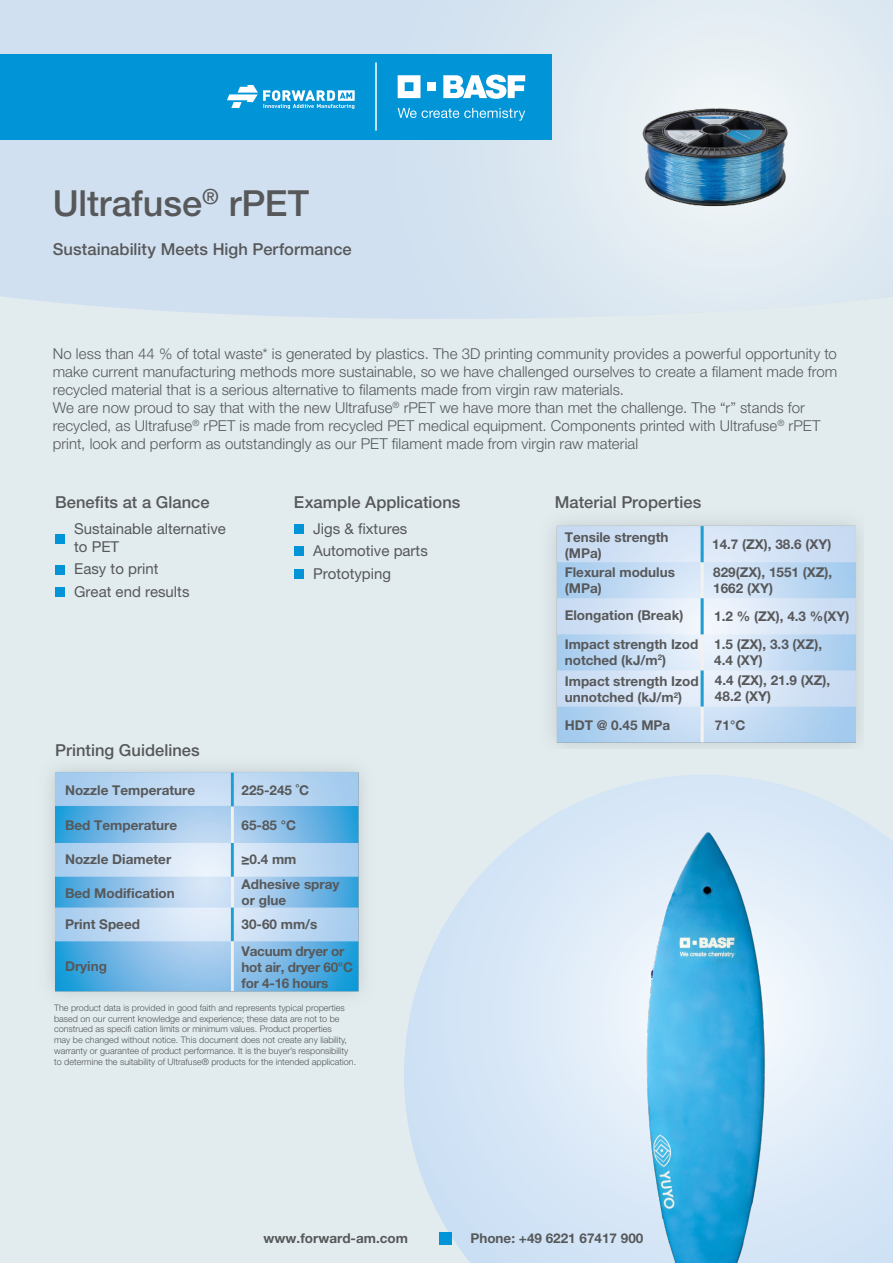
<style>
.page{position:relative;width:893px;height:1263px;background:#e2ecee}
.page>*{position:absolute;margin:0;border:0;box-sizing:border-box;transform-origin:0 0}
.Headline{font:500 36px "Helvetica Neue LT Pro";letter-spacing:-.005em;color:#57585a}
.Subheadline{font:500 16.5px "Helvetica Neue LT Pro";letter-spacing:.005em;color:#57585a}
.Fließtext{font:300 15px/18px "Helvetica Neue LT Pro";letter-spacing:.005em;color:#57585a}
.t1{font:15px/18px "Helvetica Neue LT Pro";color:#57585a}
.t2{font:700 13.5px/16.2px "Helvetica Neue LT Pro";color:#57585a}
.t3{font:700 13.5px/16.2px "Helvetica Neue LT Pro";letter-spacing:-.02em;color:#57585a}
.Fließtext-2{font:300 9px/10.8px "Helvetica Neue LT Pro";color:#555757}
</style>
<div class="page">
<img style="left:552px;top:521px;width:309px;height:218px">
<img style="left:50px;top:768px;width:313px;height:228px">
<div style="left:294px;top:524px;width:10px;height:10px;background:#0195d7"></div>
<div style="left:294px;top:547px;width:10px;height:9px;background:#0195d7"></div>
<div style="left:294px;top:569px;width:10px;height:10px;background:#0195d7"></div>
<div style="left:55px;top:534px;width:10px;height:10px;background:#0195d7"></div>
<div style="left:55px;top:565px;width:10px;height:9px;background:#0195d7"></div>
<div style="left:55px;top:587px;width:10px;height:10px;background:#0195d7"></div>
<img style="left:0;top:0;width:755px;height:319px">
<img style="left:612px;top:77px;width:188px;height:143px">
<div style="left:0;top:54px;width:552px;height:85px;background:#0195d7"></div>
<svg style="left:398px;top:75px;width:22px;height:23px"></svg>
<div style="left:428px;top:82px;width:8px;height:9px;background:#fff"></div>
<svg style="left:443px;top:75px;width:82px;height:24px"></svg>
<svg style="left:398px;top:108px;width:127px;height:13px"></svg>
<hr style="left:375px;top:62px;width:2px;height:69px;background:#fff">
<svg style="left:227px;top:85px;width:128px;height:24px"></svg>
<img style="left:404px;top:835px;width:489px;height:428px">
<div style="left:439px;top:1232px;width:13px;height:13px;background:#0195d7"></div>
<img style="left:507px;top:739px;width:377px;height:524px">
<p class="Headline" style="left:53px;top:182px;width:258px">Ultrafuse<sup>®</sup> rPET</p>
<p class="Subheadline" style="left:53px;top:240px;width:301px">Sustainability Meets High Performance</p>
<p class="Fließtext" style="left:53px;top:345px;width:786px">No less than 44 % of total waste* is generated by plastics. The 3D printing community provides a powerful opportunity to make current manufacturing methods more sustainable, so we have challenged ourselves to create a filament made from recycled material that is a serious alternative to filaments made from virgin raw materials.<br>We are now proud to say that with the new Ultrafuse<sup>®</sup> rPET we have more than met the challenge. The “r” stands for recycled, as Ultrafuse<sup>®</sup> rPET is made from recycled PET medical equipment. Components printed with Ultrafuse<sup>®</sup> rPET print, look and perform as outstandingly as our PET filament made from virgin raw material</p>
<p class="Subheadline" style="left:55px;top:492px;width:156px">Benefits at a Glance</p>
<p class="t1" style="left:74px;top:520px;width:153px">Sustainable alternative to PET</p>
<p class="t1" style="left:74px;top:560px;width:86px">Easy to print</p>
<p class="t1" style="left:74px;top:582px;width:117px">Great end results</p>
<p class="Subheadline" style="left:294px;top:492px;width:168px">Example Applications</p>
<p class="t1" style="left:313px;top:520px;width:96px">Jigs &amp; fixtures</p>
<p class="t1" style="left:313px;top:542px;width:116px">Automotive parts</p>
<p class="t1" style="left:313px;top:564px;width:80px">Prototyping</p>
<p class="Subheadline" style="left:55px;top:740px;width:146px">Printing Guidelines</p>
<p class="t2" style="left:65px;top:782px;width:132px">Nozzle Temperature</p>
<p class="t2" style="left:65px;top:817px;width:114px">Bed Temperature</p>
<p class="t2" style="left:65px;top:851px;width:108px">Nozzle Diameter</p>
<p class="t2" style="left:65px;top:885px;width:111px">Bed Modification</p>
<p class="t2" style="left:242px;top:782px;width:69px">225-245 ˚C</p>
<p class="t2" style="left:242px;top:817px;width:56px">65-85 °C</p>
<p class="t2" style="left:242px;top:851px;width:56px">≥0.4 mm</p>
<p class="t2" style="left:242px;top:875px;width:100px">Adhesive spray</p>
<p class="t2" style="left:242px;top:892px;width:46px">or glue</p>
<p class="t2" style="left:65px;top:915px;width:77px">Print Speed</p>
<p class="t2" style="left:65px;top:957px;width:43px">Drying</p>
<p class="Fließtext-2" style="left:54px;top:1002px;width:304px">The product data is provided in good faith and represents typical properties based on our current knowledge and experience; these data are not to be construed as specifi cation limits or minimum values. Product properties<br>may be changed without notice. This document does not create any liability, warranty or guarantee of product performance. It is the buyer’s responsibility to determine the suitability of Ultrafuse® products for the intended application.</p>
<p class="t2" style="left:242px;top:915px;width:77px">30-60 mm/s</p>
<p class="t3" style="left:242px;top:942px;width:113px">Vacuum dryer or hot air, dryer 60°C for 4-16 hours</p>
<p class="Subheadline" style="left:555px;top:492px;width:148px">Material Properties</p>
<p class="t2" style="left:565px;top:529px;width:105px">Tensile strength (MPa)</p>
<p class="t2" style="left:565px;top:564px;width:112px">Flexural modulus (MPa)</p>
<p class="t2" style="left:565px;top:607px;width:120px">Elongation (Break)</p>
<p class="t2" style="left:565px;top:635px;width:135px">Impact strength Izod</p>
<p class="t2" style="left:565px;top:652px;width:103px">notched (kJ/m<sup>2</sup>)</p>
<p class="t2" style="left:565px;top:673px;width:135px">Impact strength Izod</p>
<p class="t2" style="left:565px;top:689px;width:119px">unnotched (kJ/m<sup>2</sup>)</p>
<p class="t2" style="left:565px;top:717px;width:107px">HDT @ 0.45 MPa</p>
<p class="t2" style="left:712px;top:536px;width:121px">14.7 (ZX), 38.6 (XY)</p>
<p class="t2" style="left:713px;top:564px;width:121px">829(ZX), 1551 (XZ),</p>
<p class="t2" style="left:713px;top:580px;width:61px">1662 (XY)</p>
<p class="t2" style="left:714px;top:608px;width:137px">1.2 % (ZX), 4.3 %(XY)</p>
<p class="t2" style="left:714px;top:635px;width:109px">1.5 (ZX), 3.3 (XZ),<br>4.4 (XY)</p>
<p class="t2" style="left:715px;top:672px;width:117px">4.4 (ZX), 21.9 (XZ),<br>48.2 (XY)</p>
<p class="t2" style="left:715px;top:717px;width:32px">71°C</p>
<p class="t2" style="left:264px;top:1230px;width:146px">www.forward-am.com</p>
<p class="t2" style="left:484px;top:1230px;width:174px">Phone: +49 6221 67417 900</p>
<p class="t2" style="left:470px;top:1230px;width:174px">Phone: +49 6221 67417 900</p>
</div>
